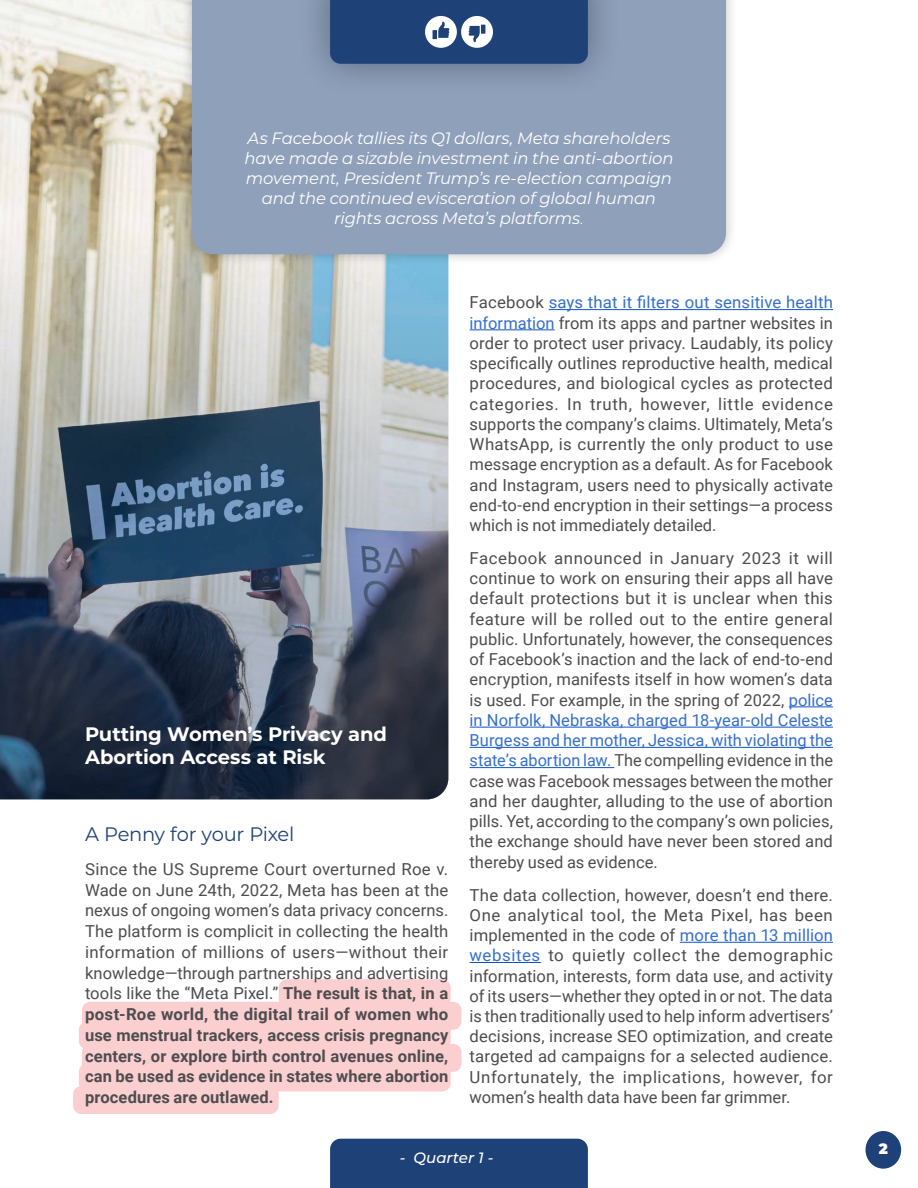
<style>
.page{position:relative;width:918px;height:1188px;background:#fff}
.page>*{position:absolute;margin:0;border:0;box-sizing:border-box;transform-origin:0 0}
.t1{font:700 19.5px/23.4px "Montserrat";letter-spacing:-.005em;color:#fff}
.t2{font:19.5px "Montserrat";letter-spacing:-.015em;color:#1e4178}
.t3{font:16.5px/20.2px "Roboto";letter-spacing:.005em;color:#4d4d4f;text-align:justify}
.t4{font:italic 16.5px/19.8px "Montserrat";letter-spacing:-.01em;color:#fff;text-align:center}
.t5{font:italic 500 15px "Montserrat";color:#fff}
.t6{font:900 15px "Montserrat";color:#fff}
.s1{font-weight:300}
.s2{font-weight:700}
.s3{color:#336ed0}
</style>
<div class="page">
<img style="left:0;top:0;width:448px;height:799px">
<div style="left:180px;top:0;width:558px;height:266px;background:#000;opacity:.25"></div>
<div style="left:192px;top:0;width:534px;height:254px;background:#8fa0bb"></div>
<div style="left:82px;top:1002px;width:380px;height:28px;background:#fbcfd0;border-radius:9px"></div>
<div style="left:279px;top:979px;width:172px;height:28px;background:#fbcfd0;border-radius:9px"></div>
<div style="left:82px;top:1044px;width:380px;height:28px;background:#fbcfd0;border-radius:9px"></div>
<div style="left:79px;top:1021px;width:372px;height:28px;background:#fbcfd0;border-radius:9px"></div>
<div style="left:79px;top:1063px;width:372px;height:28px;background:#fbcfd0;border-radius:9px"></div>
<div style="left:73px;top:1086px;width:206px;height:28px;background:#fbcfd0;border-radius:9px"></div>
<div style="left:330px;top:1139px;width:258px;height:49px;background:#1e4178"></div>
<div style="left:296px;top:0;width:326px;height:97px;background:#000;opacity:.35"></div>
<div style="left:866px;top:1131px;width:35px;height:38px;background:#1e4178;border-radius:50%"></div>
<svg style="left:330px;top:0;width:258px;height:64px;background:#2f5082"></svg>
<hr style="left:549px;top:309px;width:284px;height:1px;background:#0f55c8">
<hr style="left:470px;top:329px;width:85px;height:1px;background:#0f55c8">
<hr style="left:789px;top:706px;width:44px;height:1px;background:#0f55c8">
<hr style="left:470px;top:727px;width:363px;height:1px;background:#0f55c8">
<hr style="left:470px;top:747px;width:363px;height:1px;background:#0f55c8">
<hr style="left:470px;top:767px;width:144px;height:1px;background:#0f55c8">
<hr style="left:680px;top:942px;width:153px;height:1px;background:#0f55c8">
<hr style="left:470px;top:962px;width:71px;height:1px;background:#0f55c8">
<p class="t4" style="left:244px;top:128px;width:431px">As Facebook tallies its Q1 dollars, Meta shareholders have made a sizable investment in the anti-abortion movement, President Trump’s re-election campaign and the continued evisceration of global human rights across Meta’s platforms<span class="s1">.</span></p>
<p class="t1" style="left:85px;top:721px;width:303px">Putting Women’s Privacy and<br>Abortion Access at Risk</p>
<p class="t2" style="left:85px;top:821px;width:211px">A Penny for your Pixel</p>
<p class="t3" style="left:85px;top:858px;width:365px;line-height:20.7px">Since the US Supreme Court overturned Roe v.<br>Wade on June 24th, 2022, Meta has been at the nexus of ongoing women’s data privacy concerns.<br>The platform is complicit in collecting the health information of millions of users—without their knowledge—through partnerships and advertising tools like the “Meta Pixel.” <span class="s2">The result is that, in a post-Roe world, the digital trail of women who use menstrual trackers, access crisis pregnancy centers, or explore birth control avenues online, can be used as evidence in states where abortion procedures are outlawed.</span></p>
<p class="t3" style="left:470px;top:292px;width:365px">Facebook <span class="s3">says that it filters out sensitive health information</span> from its apps and partner websites in order to protect user privacy. Laudably, its policy specifically outlines reproductive health, medical procedures, and biological cycles as protected categories. In truth, however, little evidence supports the company’s claims. Ultimately, Meta’s WhatsApp, is currently the only product to use message encryption as a default. As for Facebook and Instagram, users need to physically activate end-to-end encryption in their settings—a process which is not immediately detailed.</p>
<p class="t3" style="left:470px;top:547px;width:365px">Facebook announced in January 2023 it will continue to work on ensuring their apps all have default protections but it is unclear when this feature will be rolled out to the entire general public. Unfortunately, however, the consequences of Facebook’s inaction and the lack of end-to-end encryption, manifests itself in how women’s data is used. For example, in the spring of 2022, <span class="s3">police in Norfolk, Nebraska, charged 18-year-old Celeste Burgess and her mother, Jessica, with violating the state’s abortion law.</span> The compelling evidence in the case was Facebook messages between the mother and her daughter, alluding to the use of abortion pills. Yet, according to the company’s own policies, the exchange should have never been stored and thereby used as evidence.</p>
<p class="t3" style="left:470px;top:884px;width:365px">The data collection, however, doesn’t end there.<br>One analytical tool, the Meta Pixel, has been implemented in the code of <span class="s3">more than 13 million websites</span> to quietly collect the demographic information, interests, form data use, and activity of its users—whether they opted in or not. The data is then traditionally used to help inform advertisers’ decisions, increase SEO optimization, and create targeted ad campaigns for a selected audience.<br>Unfortunately, the implications, however, for women’s health data have been far grimmer.</p>
<p class="t5" style="left:400px;top:1147px;width:95px">- Quarter 1 -</p>
<p class="t6" style="left:879px;top:1138px;width:11px">2</p>
</div>
